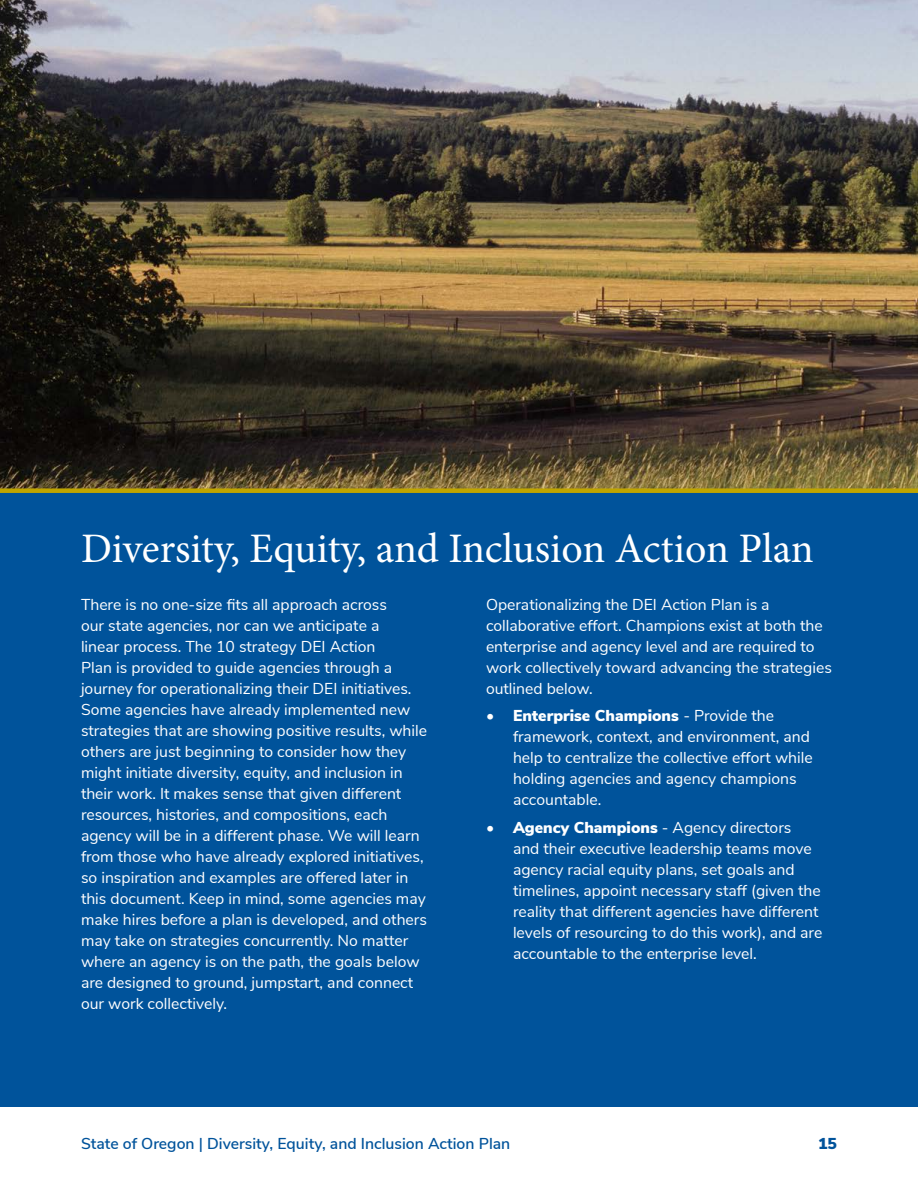
<style>
.page{position:relative;width:918px;height:1188px;background:#fff}
.page>*{position:absolute;margin:0;border:0;box-sizing:border-box;transform-origin:0 0}
.t1{font:42px "Minion Pro";letter-spacing:-.005em;color:#fff}
.Body{font:15.75px/21px "Nunito Sans";color:#fff}
.t2{font:600 15.75px "Nunito Sans";color:#00539b}
.t3{font:900 15.75px "Nunito Sans";color:#00539b}
.s1{font-weight:900}
</style>
<div class="page">
<div style="left:0;top:0;width:918px;height:1107px;background:#00539b"></div>
<img style="left:0;top:0;width:918px;height:488px">
<div style="left:0;top:488px;width:918px;height:5px;background:#bfa500"></div>
<h1 class="t1" style="left:81px;top:520px;width:734px">Diversity, Equity, and Inclusion Action Plan</h1>
<p class="Body" style="left:81px;top:593px;width:348px">There is no one-size fits all approach across<br>our state agencies, nor can we anticipate a<br>linear process. The 10 strategy DEI Action<br>Plan is provided to guide agencies through a journey for operationalizing their DEI initiatives.<br>Some agencies have already implemented new strategies that are showing positive results, while others are just beginning to consider how they might initiate diversity, equity, and inclusion in their work. It makes sense that given different resources, histories, and compositions, each agency will be in a different phase. We will learn from those who have already explored initiatives, so inspiration and examples are offered later in this document. Keep in mind, some agencies may make hires before a plan is developed, and others may take on strategies concurrently. No matter where an agency is on the path, the goals below are designed to ground, jumpstart, and connect our work collectively.</p>
<p class="Body" style="left:486px;top:593px;width:348px">Operationalizing the DEI Action Plan is a collaborative effort. Champions exist at both the enterprise and agency level and are required to work collectively toward advancing the strategies outlined below.</p>
<p class="Body" style="left:513px;top:705px;width:301px;text-indent:-27px">• <span class="s1">Enterprise Champions</span> - Provide the framework, context, and environment, and help to centralize the collective effort while holding agencies and agency champions accountable.</p>
<p class="Body" style="left:513px;top:816px;width:311px;text-indent:-27px">• <span class="s1">Agency Champions</span> - Agency directors<br>and their executive leadership teams move agency racial equity plans, set goals and timelines, appoint necessary staff (given the reality that different agencies have different levels of resourcing to do this work), and are accountable to the enterprise level.</p>
<p class="t2" style="left:81px;top:1132px;width:431px">State of Oregon | Diversity, Equity, and Inclusion Action Plan</p>
<p class="t3" style="left:818px;top:1132px;width:20px">15</p>
</div>
